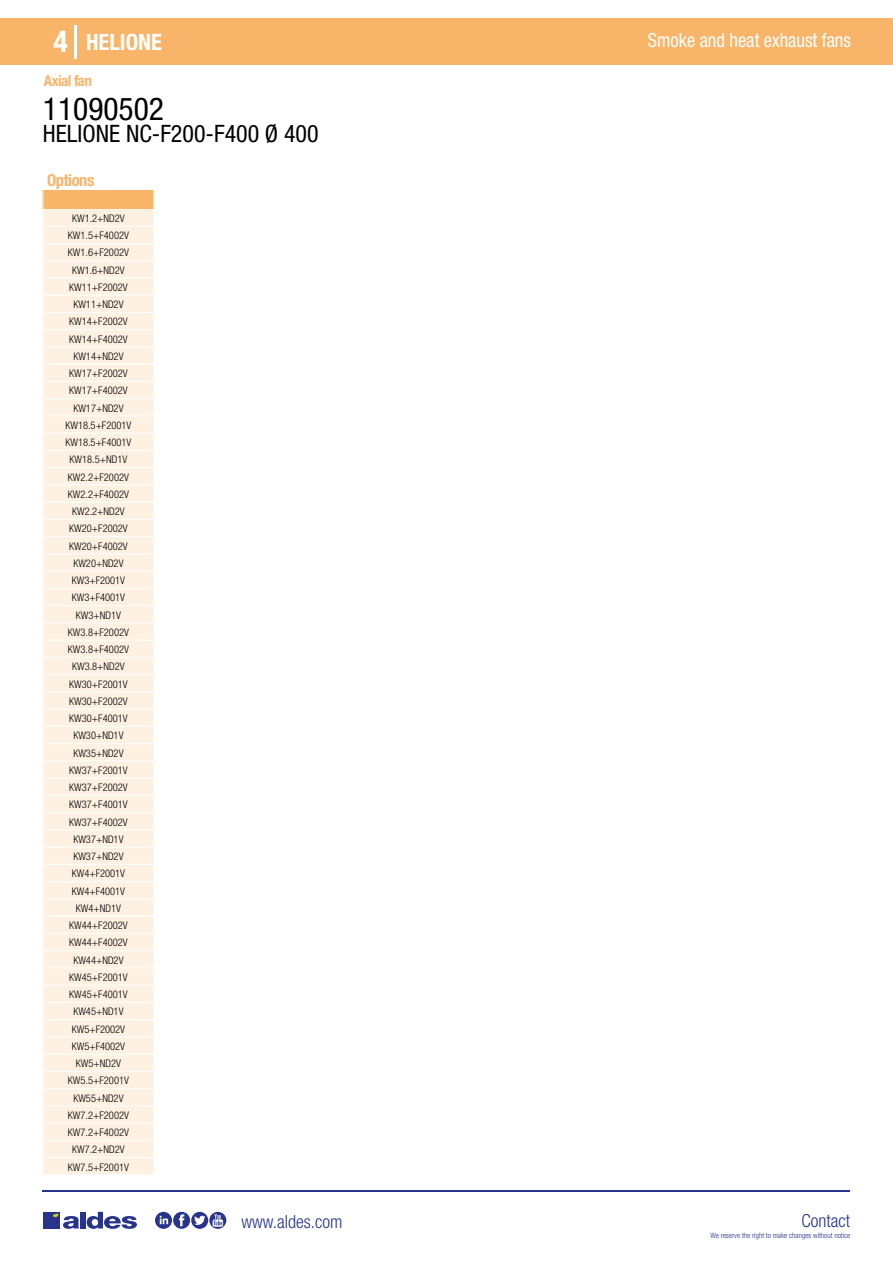
<style>
.page{position:relative;width:893px;height:1263px;background:#fff}
.page>*{position:absolute;margin:0;border:0;box-sizing:border-box;transform-origin:0 0}
.t1{font:condensed 31.5px "Helvetica Neue LT Std";color:#000}
.t2{font:700 condensed 30px "Helvetica Neue LT Std";color:#fff}
.t3{font:condensed 24px "Helvetica Neue LT Std";color:#000}
.t4{font:700 condensed 22.5px "Helvetica Neue LT Std";color:#fff}
.t5{font:condensed 19.5px "Helvetica Neue LT Std";color:#fff;scale:.95 1}
.t6{font:300 condensed 18px "Helvetica Neue";color:#28348b}
.t7{font:700 condensed 16.5px "Helvetica Neue LT Std";letter-spacing:-.025em;color:#f8b469}
.t8{font:700 condensed 15px "Helvetica Neue LT Std";letter-spacing:-.035em;color:#f8b469}
.t9{font:300 condensed 10.5px/17.2px "Helvetica Neue";color:#000;text-align:center}
.t10{font:300 condensed 7.5px "Helvetica Neue";color:#28348b}
</style>
<div class="page">
<div style="left:0;top:18px;width:893px;height:46px;background:#f8b469"></div>
<hr style="left:74px;top:25px;width:2px;height:33px;background:#fff">
<hr style="left:43px;top:1190px;width:807px;height:1px;background:#28348b">
<svg style="left:155px;top:1212px;width:71px;height:17px"></svg>
<div style="left:43px;top:1212px;width:17px;height:16px;background:#28348b"></div>
<div style="left:80px;top:1212px;width:6px;height:16px;background:#28348b"></div>
<svg style="left:87px;top:1212px;width:50px;height:17px"></svg>
<svg style="left:53px;top:1213px;width:26px;height:16px"></svg>
<div style="left:43px;top:190px;width:111px;height:19px;background:#f8b469"></div>
<div style="left:44px;top:209px;width:110px;height:965px;background:#fef1e2"></div>
<hr style="left:43px;top:226px;width:111px;height:1px;background:#fff">
<hr style="left:43px;top:243px;width:111px;height:1px;background:#fff">
<hr style="left:43px;top:260px;width:111px;height:1px;background:#fff">
<hr style="left:43px;top:278px;width:111px;height:1px;background:#fff">
<hr style="left:43px;top:295px;width:111px;height:1px;background:#fff">
<hr style="left:43px;top:312px;width:111px;height:1px;background:#fff">
<hr style="left:43px;top:329px;width:111px;height:1px;background:#fff">
<hr style="left:43px;top:347px;width:111px;height:1px;background:#fff">
<hr style="left:43px;top:364px;width:111px;height:1px;background:#fff">
<hr style="left:43px;top:381px;width:111px;height:1px;background:#fff">
<hr style="left:43px;top:398px;width:111px;height:1px;background:#fff">
<hr style="left:43px;top:415px;width:111px;height:1px;background:#fff">
<hr style="left:43px;top:433px;width:111px;height:1px;background:#fff">
<hr style="left:43px;top:450px;width:111px;height:1px;background:#fff">
<hr style="left:43px;top:467px;width:111px;height:1px;background:#fff">
<hr style="left:43px;top:484px;width:111px;height:1px;background:#fff">
<hr style="left:43px;top:502px;width:111px;height:1px;background:#fff">
<hr style="left:43px;top:519px;width:111px;height:1px;background:#fff">
<hr style="left:43px;top:536px;width:111px;height:1px;background:#fff">
<hr style="left:43px;top:553px;width:111px;height:1px;background:#fff">
<hr style="left:43px;top:571px;width:111px;height:1px;background:#fff">
<hr style="left:43px;top:588px;width:111px;height:1px;background:#fff">
<hr style="left:43px;top:605px;width:111px;height:1px;background:#fff">
<hr style="left:43px;top:622px;width:111px;height:1px;background:#fff">
<hr style="left:43px;top:640px;width:111px;height:1px;background:#fff">
<hr style="left:43px;top:657px;width:111px;height:1px;background:#fff">
<hr style="left:43px;top:674px;width:111px;height:1px;background:#fff">
<hr style="left:43px;top:691px;width:111px;height:1px;background:#fff">
<hr style="left:43px;top:709px;width:111px;height:1px;background:#fff">
<hr style="left:43px;top:726px;width:111px;height:1px;background:#fff">
<hr style="left:43px;top:743px;width:111px;height:1px;background:#fff">
<hr style="left:43px;top:760px;width:111px;height:1px;background:#fff">
<hr style="left:43px;top:778px;width:111px;height:1px;background:#fff">
<hr style="left:43px;top:795px;width:111px;height:1px;background:#fff">
<hr style="left:43px;top:812px;width:111px;height:1px;background:#fff">
<hr style="left:43px;top:829px;width:111px;height:1px;background:#fff">
<hr style="left:43px;top:847px;width:111px;height:1px;background:#fff">
<hr style="left:43px;top:864px;width:111px;height:1px;background:#fff">
<hr style="left:43px;top:881px;width:111px;height:1px;background:#fff">
<hr style="left:43px;top:898px;width:111px;height:1px;background:#fff">
<hr style="left:43px;top:916px;width:111px;height:1px;background:#fff">
<hr style="left:43px;top:933px;width:111px;height:1px;background:#fff">
<hr style="left:43px;top:950px;width:111px;height:1px;background:#fff">
<hr style="left:43px;top:967px;width:111px;height:1px;background:#fff">
<hr style="left:43px;top:985px;width:111px;height:1px;background:#fff">
<hr style="left:43px;top:1002px;width:111px;height:1px;background:#fff">
<hr style="left:43px;top:1019px;width:111px;height:1px;background:#fff">
<hr style="left:43px;top:1036px;width:111px;height:1px;background:#fff">
<hr style="left:43px;top:1054px;width:111px;height:1px;background:#fff">
<hr style="left:43px;top:1071px;width:111px;height:1px;background:#fff">
<hr style="left:43px;top:1088px;width:111px;height:1px;background:#fff">
<hr style="left:43px;top:1105px;width:111px;height:1px;background:#fff">
<hr style="left:43px;top:1123px;width:111px;height:1px;background:#fff">
<hr style="left:43px;top:1140px;width:111px;height:1px;background:#fff">
<hr style="left:43px;top:1157px;width:111px;height:1px;background:#fff">
<svg style="left:43px;top:190px;width:1px;height:984px"></svg>
<h2 class="t2" style="left:54px;top:24px;width:16px">4</h2>
<h3 class="t4" style="left:86px;top:28px;width:77px">HELIONE</h3>
<h3 class="t5" style="left:648px;top:29px;width:215px">Smoke and heat exhaust fans</h3>
<h3 class="t8" style="left:44px;top:71px;width:49px">Axial fan</h3>
<h1 class="t1" style="left:43px;top:91px;width:122px">11090502</h1>
<h3 class="t3" style="left:43px;top:120px;width:277px">HELIONE NC-F200-F400 Ø 400</h3>
<h3 class="t7" style="left:47px;top:170px;width:49px">Options</h3>
<p class="t9" style="left:65px;top:209px;width:68px">KW1.2+ND2V<br>KW1.5+F4002V<br>KW1.6+F2002V<br>KW1.6+ND2V<br>KW11+F2002V<br>KW11+ND2V<br>KW14+F2002V<br>KW14+F4002V<br>KW14+ND2V<br>KW17+F2002V<br>KW17+F4002V<br>KW17+ND2V<br>KW18.5+F2001V<br>KW18.5+F4001V<br>KW18.5+ND1V<br>KW2.2+F2002V<br>KW2.2+F4002V<br>KW2.2+ND2V<br>KW20+F2002V<br>KW20+F4002V<br>KW20+ND2V<br>KW3+F2001V<br>KW3+F4001V<br>KW3+ND1V<br>KW3.8+F2002V<br>KW3.8+F4002V<br>KW3.8+ND2V<br>KW30+F2001V<br>KW30+F2002V<br>KW30+F4001V<br>KW30+ND1V<br>KW35+ND2V<br>KW37+F2001V<br>KW37+F2002V<br>KW37+F4001V<br>KW37+F4002V<br>KW37+ND1V<br>KW37+ND2V<br>KW4+F2001V<br>KW4+F4001V<br>KW4+ND1V<br>KW44+F2002V<br>KW44+F4002V<br>KW44+ND2V<br>KW45+F2001V<br>KW45+F4001V<br>KW45+ND1V<br>KW5+F2002V<br>KW5+F4002V<br>KW5+ND2V<br>KW5.5+F2001V<br>KW55+ND2V<br>KW7.2+F2002V<br>KW7.2+F4002V<br>KW7.2+ND2V<br>KW7.5+F2001V</p>
<h3 class="t6" style="left:241px;top:1211px;width:102px">www.aldes.com</h3>
<h3 class="t6" style="left:801px;top:1211px;width:50px">Contact</h3>
<p class="t10" style="left:710px;top:1230px;width:141px">We reserve the right to make changes without notice</p>
</div>
